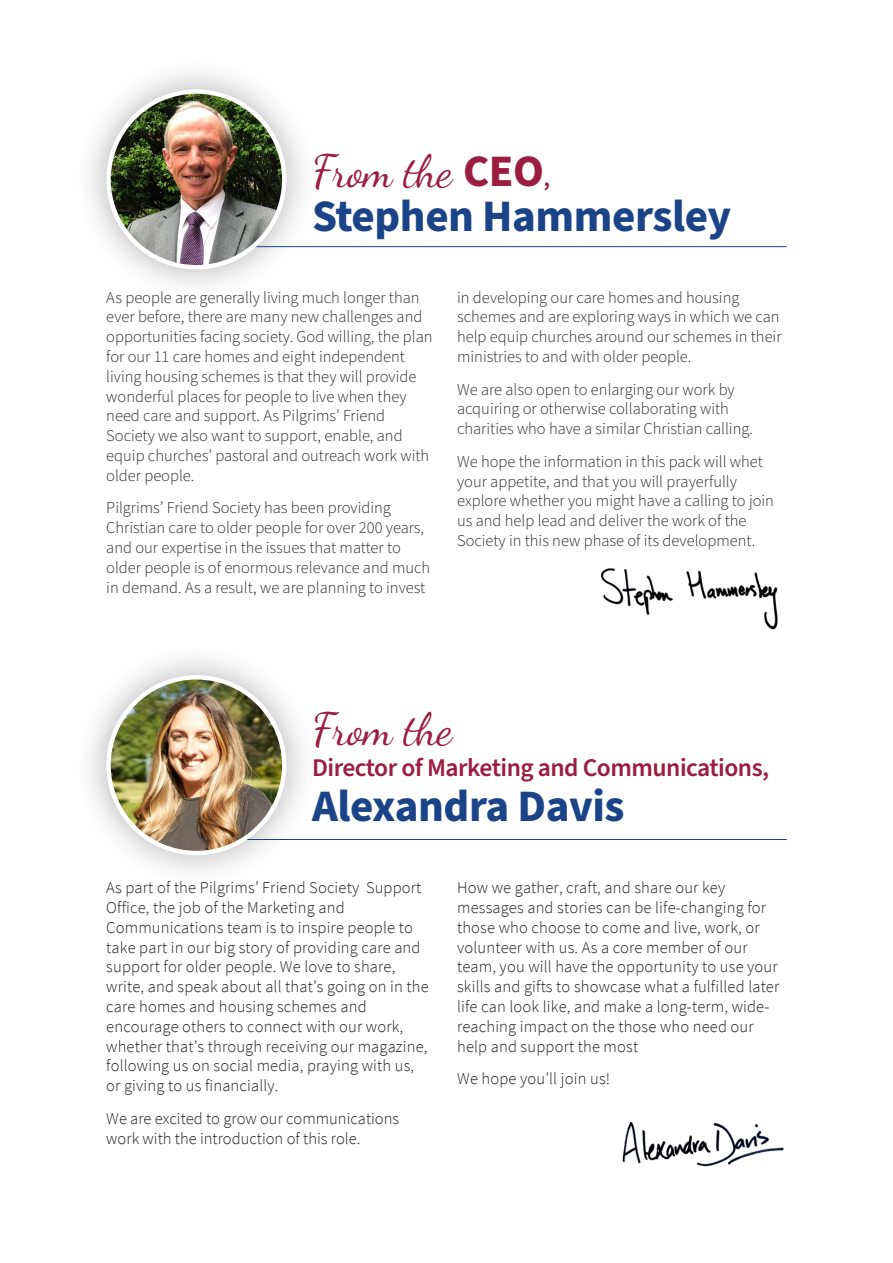
<style>
.page{position:relative;width:893px;height:1263px;background:#fff}
.page>*{position:absolute;margin:0;border:0;box-sizing:border-box;transform-origin:0 0}
.Title_1{font:700 45px/45px "Source Sans Pro";letter-spacing:-.01em;color:#1b4488}
.Title_1-2{font:45px "Dancing Script";color:#9b1d41}
.Title_1-3{font:600 25.5px "Source Sans Pro";letter-spacing:-.02em;color:#9b1d41}
.t1{font:300 16.5px/19.8px "Source Sans Pro";color:#231f20}
.s1{font-family:"Dancing Script";font-weight:400;color:#9b1d41}
.s2{color:#9b1d41}
.s3{font-weight:600;font-size:24px;color:#9b1d41}
</style>
<div class="page">
<img style="left:601px;top:568px;width:177px;height:62px">
<img style="left:622px;top:1121px;width:162px;height:46px">
<hr style="left:187px;top:246px;width:600px;height:1px;background:#1b4488">
<div style="left:74px;top:57px;width:245px;height:245px;background:#231f20;opacity:.36"></div>
<img style="left:109px;top:92px;width:175px;height:175px">
<div style="left:106px;top:89px;width:180px;height:180px;border:4px solid #fff;border-radius:50%"></div>
<hr style="left:187px;top:839px;width:600px;height:1px;background:#1b4488">
<div style="left:74px;top:643px;width:245px;height:245px;background:#231f20;opacity:.36"></div>
<img style="left:109px;top:677px;width:175px;height:176px;border-radius:88px">
<div style="left:106px;top:675px;width:180px;height:180px;border:4px solid #fff;border-radius:50%"></div>
<p class="Title_1" style="left:312px;top:150px;width:421px"><span class="s1">From the</span> <span class="s2">CEO</span><span class="s3">,<br></span>Stephen Hammersley</p>
<p class="t1" style="left:106px;top:288px;width:328px">As people are generally living much longer than ever before, there are many new challenges and opportunities facing society. God willing, the plan for our 11 care homes and eight independent living housing schemes is that they will provide wonderful places for people to live when they need care and support. As Pilgrims’ Friend Society we also want to support, enable, and equip churches’ pastoral and outreach work with older people.</p>
<p class="t1" style="left:106px;top:498px;width:325px">Pilgrims’ Friend Society has been providing Christian care to older people for over 200 years, and our expertise in the issues that matter to older people is of enormous relevance and much in demand. As a result, we are planning to invest</p>
<p class="t1" style="left:457px;top:288px;width:326px">in developing our care homes and housing schemes and are exploring ways in which we can help equip churches around our schemes in their ministries to and with older people.</p>
<p class="t1" style="left:457px;top:380px;width:297px">We are also open to enlarging our work by acquiring or otherwise collaborating with charities who have a similar Christian calling.</p>
<p class="t1" style="left:457px;top:452px;width:318px">We hope the information in this pack will whet your appetite, and that you will prayerfully explore whether you might have a calling to join us and help lead and deliver the work of the Society in this new phase of its development.</p>
<p class="Title_1-2" style="left:312px;top:703px;width:142px">From the</p>
<p class="Title_1-3" style="left:312px;top:750px;width:459px">Director of Marketing and Communications,</p>
<p class="Title_1" style="left:312px;top:785px;width:314px">Alexandra Davis</p>
<p class="t1" style="left:106px;top:878px;width:324px">As part of the Pilgrims’ Friend Society Support Office, the job of the Marketing and Communications team is to inspire people to take part in our big story of providing care and support for older people. We love to share, write, and speak about all that’s going on in the care homes and housing schemes and encourage others to connect with our work, whether that’s through receiving our magazine, following us on social media, praying with us, or giving to us financially.</p>
<p class="t1" style="left:106px;top:1108px;width:294px">We are excited to grow our communications work with the introduction of this role.</p>
<p class="t1" style="left:457px;top:878px;width:324px">How we gather, craft, and share our key messages and stories can be life-changing for those who choose to come and live, work, or volunteer with us. As a core member of our team, you will have the opportunity to use your skills and gifts to showcase what a fulfilled later life can look like, and make a long-term, wide&shy;reaching impact on the those who need our help and support the most</p>
<p class="t1" style="left:457px;top:1069px;width:155px">We hope you’ll join us!</p>
</div>
